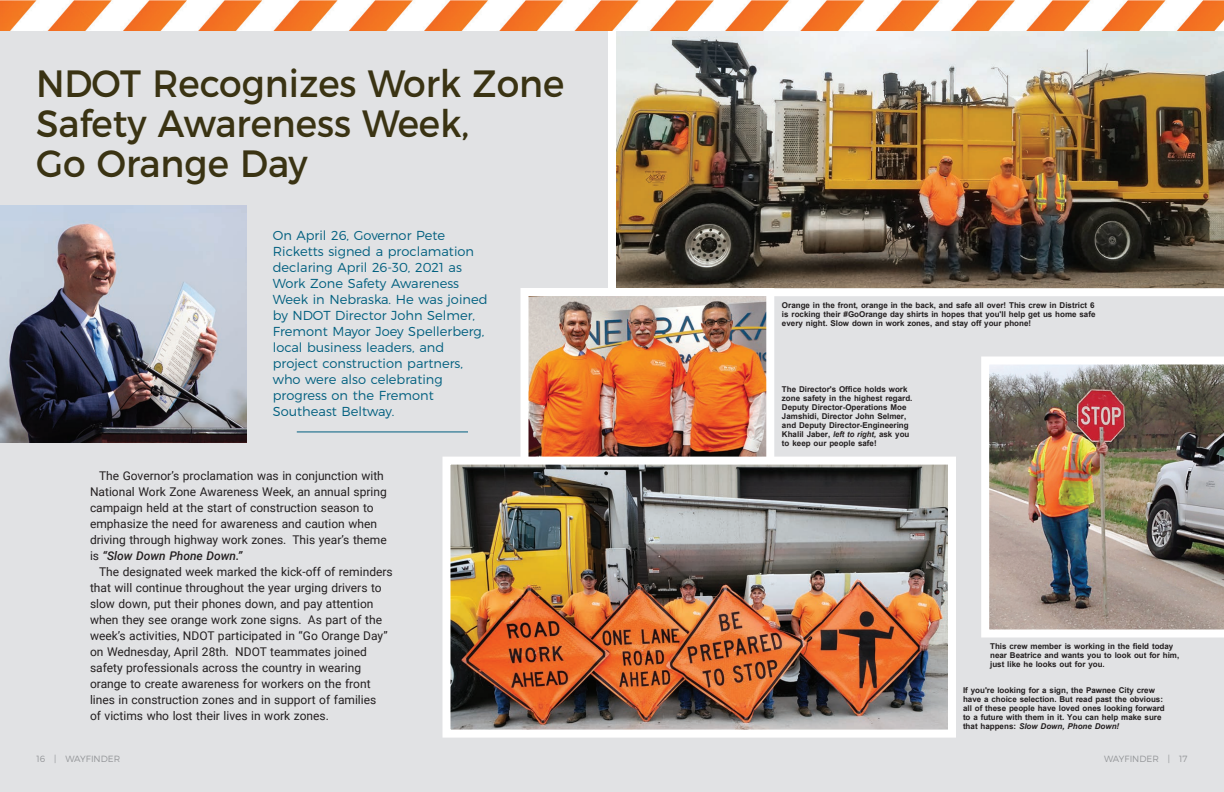
<style>
.page{position:relative;width:1224px;height:792px;background:#e1e2e4}
.page>*{position:absolute;margin:0;border:0;box-sizing:border-box;transform-origin:0 0}
.t1{font:38px/40px "Montserrat";color:#3a3313;scale:.95 1}
.t2{font:300 13px/16px "Montserrat";color:#005f7f}
.t3{font:12px/16px "Roboto";color:#231f20}
.t4{font:300 9px "Montserrat";color:#939598}
.t5{font:700 8px/9px "Arial";color:#231f20}
.s1{font-weight:500;font-style:italic}
.s2{font-style:italic}
</style>
<div class="page">
<img style="left:0;top:205px;width:247px;height:238px">
<hr style="left:297px;top:431px;width:171px;height:1px;background:#005f7f">
<img style="left:608px;top:31px;width:616px;height:265px">
<img style="left:529px;top:297px;width:236px;height:160px">
<div style="left:520px;top:288px;width:254px;height:178px;border:8px solid #fff"></div>
<img style="left:451px;top:466px;width:496px;height:263px">
<div style="left:442px;top:457px;width:514px;height:281px;border:8px solid #fff"></div>
<img style="left:981px;top:356px;width:243px;height:282px">
<img style="left:0;top:0;width:1224px;height:31px">
<h1 class="t1" style="left:36px;top:63px;width:558px">NDOT Recognizes Work Zone<br>Safety Awareness Week,<br>Go Orange Day</h1>
<p class="t2" style="left:273px;top:228px;width:216px">On April 26, Governor Pete<br>Ricketts signed a proclamation declaring April 26-30, 2021 as<br>Work Zone Safety Awareness<br>Week in Nebraska. He was joined by NDOT Director John Selmer,<br>Fremont Mayor Joey Spellerberg, local business leaders, and project construction partners, who were also celebrating progress on the Fremont<br>Southeast Beltway.</p>
<p class="t3" style="left:90px;top:467px;width:298px;text-indent:9px">The Governor’s proclamation was in conjunction with National Work Zone Awareness Week, an annual spring campaign held at the start of construction season to emphasize the need for awareness and caution when driving through highway work zones. This year’s theme is <span class="s1">“Slow Down Phone Down.”</span></p>
<p class="t3" style="left:90px;top:563px;width:304px;text-indent:9px">The designated week marked the kick-off of reminders that will continue throughout the year urging drivers to slow down, put their phones down, and pay attention when they see orange work zone signs. As part of the week’s activities, NDOT participated in “Go Orange Day” on Wednesday, April 28th. NDOT teammates joined safety professionals across the country in wearing orange to create awareness for workers on the front lines in construction zones and in support of families<br>of victims who lost their lives in work zones.</p>
<p class="t4" style="left:36px;top:753px;width:85px">16 | WAYFINDER</p>
<p class="t5" style="left:782px;top:301px;width:315px">Orange in the front, orange in the back, and safe all over! This crew in District 6 is rocking their #GoOrange day shirts in hopes that you'll help get us home safe every night. Slow down in work zones, and stay off your phone!</p>
<p class="t5" style="left:782px;top:385px;width:132px">The Director's Office holds work zone safety in the highest regard.<br>Deputy Director-Operations Moe<br>Jamshidi, Director John Selmer, and Deputy Director-Engineering<br>Khalil Jaber, <span class="s2">left to right,</span> ask you to keep our people safe!</p>
<p class="t5" style="left:990px;top:642px;width:191px">This crew member is working in the field today near Beatrice and wants you to look out for him, just like he looks out for you.</p>
<p class="t5" style="left:963px;top:686px;width:203px">If you're looking for a sign, the Pawnee City crew have a choice selection. But read past the obvious: all of these people have loved ones looking forward to a future with them in it. You can help make sure that happens: <span class="s2">Slow Down, Phone Down!</span></p>
<p class="t4" style="left:1104px;top:753px;width:85px">WAYFINDER | 17</p>
</div>
